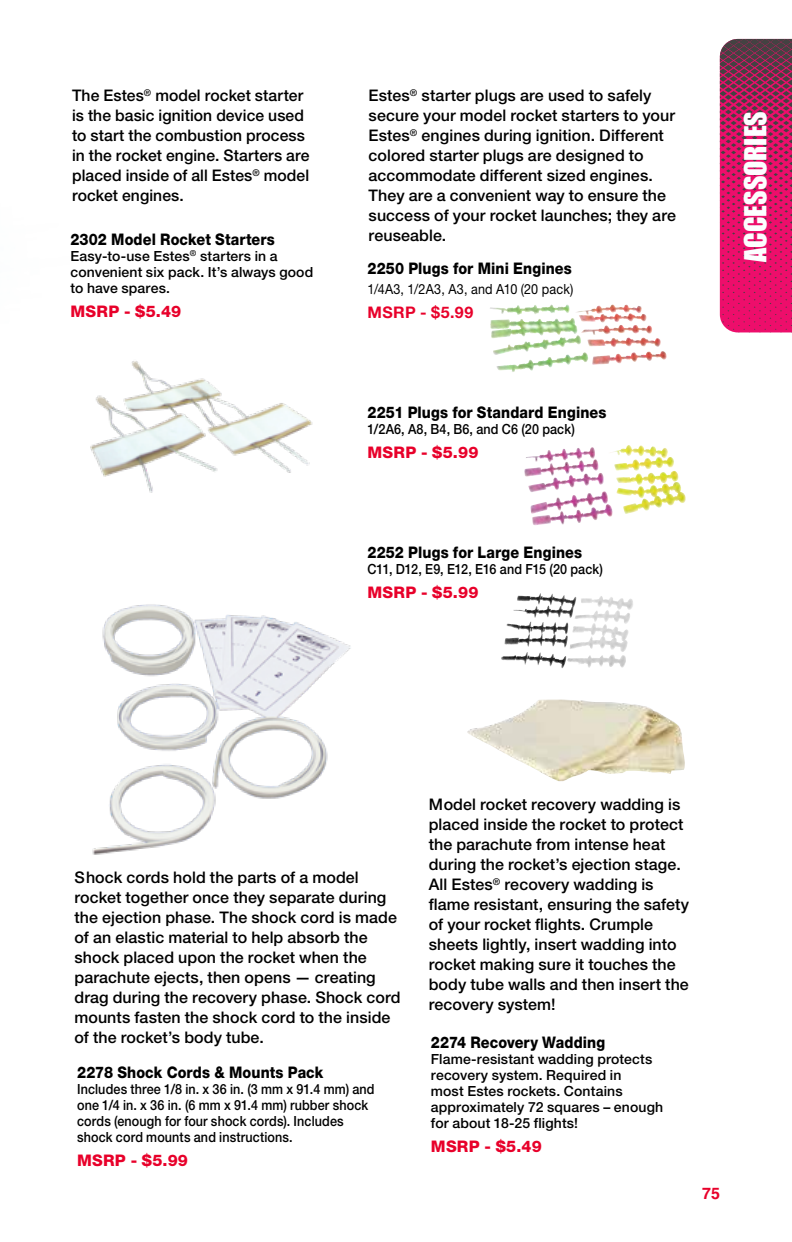
<style>
.page{position:relative;width:792px;height:1242px;background:#fff}
.page>*{position:absolute;margin:0;border:0;box-sizing:border-box;transform-origin:0 0}
.t1{font:28px "Impact";color:#fcfeff}
.t2{font:500 16px/20px "Helvetica Neue LT Std";letter-spacing:.005em;color:#000}
.t3{font:800 16px "Helvetica Neue LT Std";letter-spacing:.01em;color:#000;scale:.9 1}
.t4{font:800 16px "Helvetica Neue LT Std";letter-spacing:.015em;color:#e8002a}
.t5{font:700 16px "Helvetica Neue LT Std";letter-spacing:.025em;color:#e8002a}
.t6{font:700 16px "Helvetica LT Std";color:#e8002a}
.t7{font:500 14px/16px "Helvetica Neue LT Std";letter-spacing:.01em;color:#000;scale:.9 1}
.t8{font:500 14px/16px "Helvetica Neue LT Std";letter-spacing:.01em;color:#000}
.t9{font:14px "Helvetica Neue LT Std";letter-spacing:.015em;color:#000;scale:.9 1}
</style>
<div class="page">
<svg style="left:720px;top:39px;width:72px;height:294px;background:#c21c61"></svg>
<img style="left:90px;top:361px;width:223px;height:132px">
<img style="left:467px;top:700px;width:218px;height:81px">
<img style="left:490px;top:304px;width:76px;height:11px">
<img style="left:517px;top:593px;width:44px;height:18px">
<img style="left:585px;top:445px;width:83px;height:13px">
<img style="left:92px;top:604px;width:259px;height:251px">
<p class="t2" style="left:72px;top:86px;width:239px">The Estes<sup>®</sup> model rocket starter is the basic ignition device used to start the combustion process in the rocket engine. Starters are placed inside of all Estes<sup>®</sup> model rocket engines.</p>
<p class="t3" style="left:70px;top:230px;width:229px">2302 Model Rocket Starters</p>
<p class="t8" style="left:70px;top:248px;width:244px">Easy-to-use Estes<sup>®</sup> starters in a convenient six pack. It’s always good to have spares.</p>
<p class="t4" style="left:70px;top:302px;width:112px">MSRP - $5.49</p>
<p class="t2" style="left:369px;top:86px;width:309px">Estes<sup>®</sup> starter plugs are used to safely secure your model rocket starters to your Estes<sup>®</sup> engines during ignition. Different colored starter plugs are designed to accommodate different sized engines.<br>They are a convenient way to ensure the success of your rocket launches; they are reuseable.</p>
<p class="t3" style="left:368px;top:259px;width:228px">2250 Plugs for Mini Engines</p>
<p class="t9" style="left:368px;top:281px;width:230px">1/4A3, 1/2A3, A3, and A10 (20 pack)</p>
<p class="t5" style="left:368px;top:303px;width:107px">MSRP - $5.99</p>
<p class="t3" style="left:368px;top:403px;width:267px">2251 Plugs for Standard Engines</p>
<p class="t7" style="left:368px;top:421px;width:232px">1/2A6, A8, B4, B6, and C6 (20 pack)</p>
<p class="t4" style="left:368px;top:443px;width:112px">MSRP - $5.99</p>
<p class="t3" style="left:368px;top:543px;width:240px">2252 Plugs for Large Engines</p>
<p class="t7" style="left:368px;top:561px;width:263px">C11, D12, E9, E12, E16 and F15 (20 pack)</p>
<p class="t4" style="left:368px;top:583px;width:112px">MSRP - $5.99</p>
<h1 class="t1" style="left:734px;top:262px;width:152px;rotate:-90deg">ACCESSORIES</h1>
<p class="t2" style="left:74px;top:867px;width:328px">Shock cords hold the parts of a model rocket together once they separate during the ejection phase. The shock cord is made of an elastic material to help absorb the shock placed upon the rocket when the parachute ejects, then opens — creating drag during the recovery phase. Shock cord mounts fasten the shock cord to the inside of the rocket’s body tube.</p>
<p class="t3" style="left:77px;top:1063px;width:275px">2278 Shock Cords &amp; Mounts Pack</p>
<p class="t7" style="left:77px;top:1081px;width:332px">Includes three 1/8 in. x 36 in. (3 mm x 91.4 mm) and one 1/4 in. x 36 in. (6 mm x 91.4 mm) rubber shock cords (enough for four shock cords). Includes shock cord mounts and instructions.</p>
<p class="t4" style="left:77px;top:1151px;width:112px">MSRP - $5.99</p>
<p class="t2" style="left:429px;top:794px;width:262px">Model rocket recovery wadding is placed inside the rocket to protect the parachute from intense heat during the rocket’s ejection stage.<br>All Estes<sup>®</sup> recovery wadding is flame resistant, ensuring the safety of your rocket flights. Crumple sheets lightly, insert wadding into rocket making sure it touches the body tube walls and then insert the recovery system!</p>
<p class="t3" style="left:431px;top:1033px;width:195px">2274 Recovery Wadding</p>
<p class="t8" style="left:431px;top:1051px;width:234px">Flame-resistant wadding protects recovery system. Required in<br>most Estes rockets. Contains approximately 72 squares – enough for about 18-25 flights!</p>
<p class="t4" style="left:431px;top:1137px;width:112px">MSRP - $5.49</p>
<p class="t6" style="left:702px;top:1184px;width:19px">75</p>
</div>
